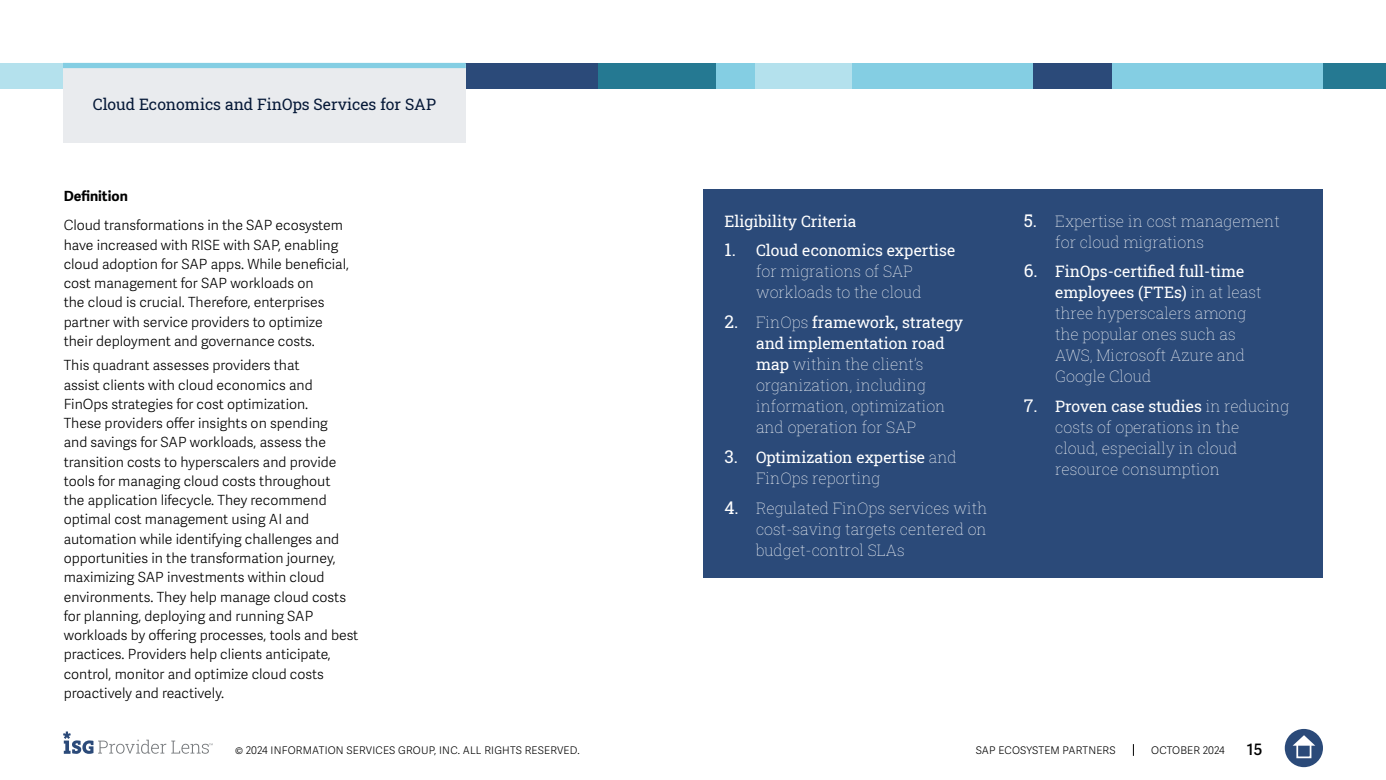
<style>
.page{position:relative;width:1386px;height:780px;background:#fff}
.page>*{position:absolute;margin:0;border:0;box-sizing:border-box;transform-origin:0 0}
.t1{font:15.75px/21px "Roboto Slab ISG P Thin";color:#fff}
.t2{font:15.75px/21px "Roboto Slab ISG P Regular";color:#fff}
.Section_Label_Light{font:15.75px "Roboto Slab ISG P Regular";color:#051837}
.t3{font:600 15.75px "Adelle Sans";color:#000}
.t4{font:300 14px/19.2px "Adelle Sans";color:#000101}
.t5{font:700 14px "Adelle Sans";color:#000}
.t6{font:300 10.5px "Adelle Sans";letter-spacing:.02em;color:#000}
.s1{font-family:"Roboto Slab ISG P Regular";font-size:17.5px}
.s2{font-family:"Roboto Slab ISG P Regular"}
.s3{font-size:17.5px}
.s4{font-family:"Roboto Slab ISG P Thin"}
</style>
<div class="page">
<svg style="left:1133px;top:744px;width:1px;height:12px"></svg>
<div style="left:1285px;top:729px;width:38px;height:38px;background:#2b4a79;border-radius:50%"></div>
<svg style="left:1293px;top:735px;width:22px;height:10px"></svg>
<div style="left:1296px;top:743px;width:15px;height:15px;border:2px solid #fff"></div>
<svg style="left:63px;top:731px;width:150px;height:23px"></svg>
<div style="left:1047px;top:63px;width:276px;height:26px;background:#84cee3"></div>
<div style="left:0;top:63px;width:158px;height:26px;background:#b4e1ed"></div>
<div style="left:850px;top:63px;width:184px;height:26px;background:#84cee3"></div>
<div style="left:1323px;top:63px;width:63px;height:26px;background:#257992"></div>
<div style="left:1033px;top:63px;width:79px;height:26px;background:#2b4a79"></div>
<div style="left:754px;top:63px;width:98px;height:26px;background:#b4e1ed"></div>
<div style="left:598px;top:63px;width:157px;height:26px;background:#84cee3"></div>
<div style="left:598px;top:63px;width:118px;height:26px;background:#257992"></div>
<div style="left:379px;top:63px;width:219px;height:26px;background:#2b4a79"></div>
<div style="left:63px;top:64px;width:403px;height:78px;background:#e9ebee"></div>
<div style="left:63px;top:63px;width:403px;height:5px;background:#84cee3"></div>
<div style="left:704px;top:189px;width:619px;height:388px;background:#2b4a79"></div>
<p class="Section_Label_Light" style="left:93px;top:93px;width:345px">Cloud Economics and FinOps Services for SAP</p>
<p class="t5" style="left:64px;top:187px;width:66px">Definition</p>
<p class="t4" style="left:64px;top:216px;width:287px">Cloud transformations in the SAP ecosystem have increased with RISE with SAP, enabling cloud adoption for SAP apps. While beneficial, cost management for SAP workloads on<br>the cloud is crucial. Therefore, enterprises partner with service providers to optimize their deployment and governance costs.</p>
<p class="t4" style="left:64px;top:356px;width:296px">This quadrant assesses providers that<br>assist clients with cloud economics and FinOps strategies for cost optimization.<br>These providers offer insights on spending<br>and savings for SAP workloads, assess the transition costs to hyperscalers and provide tools for managing cloud costs throughout<br>the application lifecycle. They recommend optimal cost management using AI and automation while identifying challenges and opportunities in the transformation journey, maximizing SAP investments within cloud environments. They help manage cloud costs for planning, deploying and running SAP workloads by offering processes, tools and best practices. Providers help clients anticipate, control, monitor and optimize cloud costs proactively and reactively.</p>
<p class="t2" style="left:724px;top:210px;width:133px">Eligibility Criteria</p>
<p class="t1" style="left:756px;top:240px;width:201px;text-indent:-32px"><span class="s1">1.</span> <span class="s2">Cloud economics expertise </span>for migrations of SAP workloads to the cloud</p>
<p class="t1" style="left:756px;top:311px;width:208px;text-indent:-32px"><span class="s1">2.</span> FinOps <span class="s2">framework, strategy and implementation road map</span> within the client’s organization, including information, optimization and operation for SAP</p>
<p class="t2" style="left:756px;top:446px;width:202px;text-indent:-32px"><span class="s3">3.</span> Optimization expertise <span class="s4">and<br>FinOps reporting</span></p>
<p class="t1" style="left:756px;top:497px;width:233px;text-align:justify;text-indent:-32px"><span class="s1">4.</span> Regulated FinOps services with cost-saving targets centered on budget-control SLAs</p>
<p class="t1" style="left:1055px;top:210px;width:226px;text-indent:-32px"><span class="s1">5.</span> Expertise in cost management for cloud migrations</p>
<p class="t1" style="left:1055px;top:261px;width:208px;text-indent:-32px"><span class="s1">6.</span> <span class="s2">FinOps-certified full-time employees (FTEs)</span> in at least three hyperscalers among the popular ones such as<br>AWS, Microsoft Azure and<br>Google Cloud</p>
<p class="t1" style="left:1055px;top:395px;width:236px;text-indent:-32px"><span class="s1">7.</span> <span class="s2">Proven case studies</span> in reducing costs of operations in the<br>cloud, especially in cloud resource consumption</p>
<p class="t6" style="left:235px;top:744px;width:346px">© 2024 INFORMATION SERVICES GROUP, INC. ALL RIGHTS RESERVED.</p>
<p class="t6" style="left:976px;top:744px;width:141px">SAP ECOSYSTEM PARTNERS</p>
<p class="t6" style="left:1151px;top:744px;width:75px">OCTOBER 2024</p>
<p class="t3" style="left:1247px;top:740px;width:17px">15</p>
</div>
